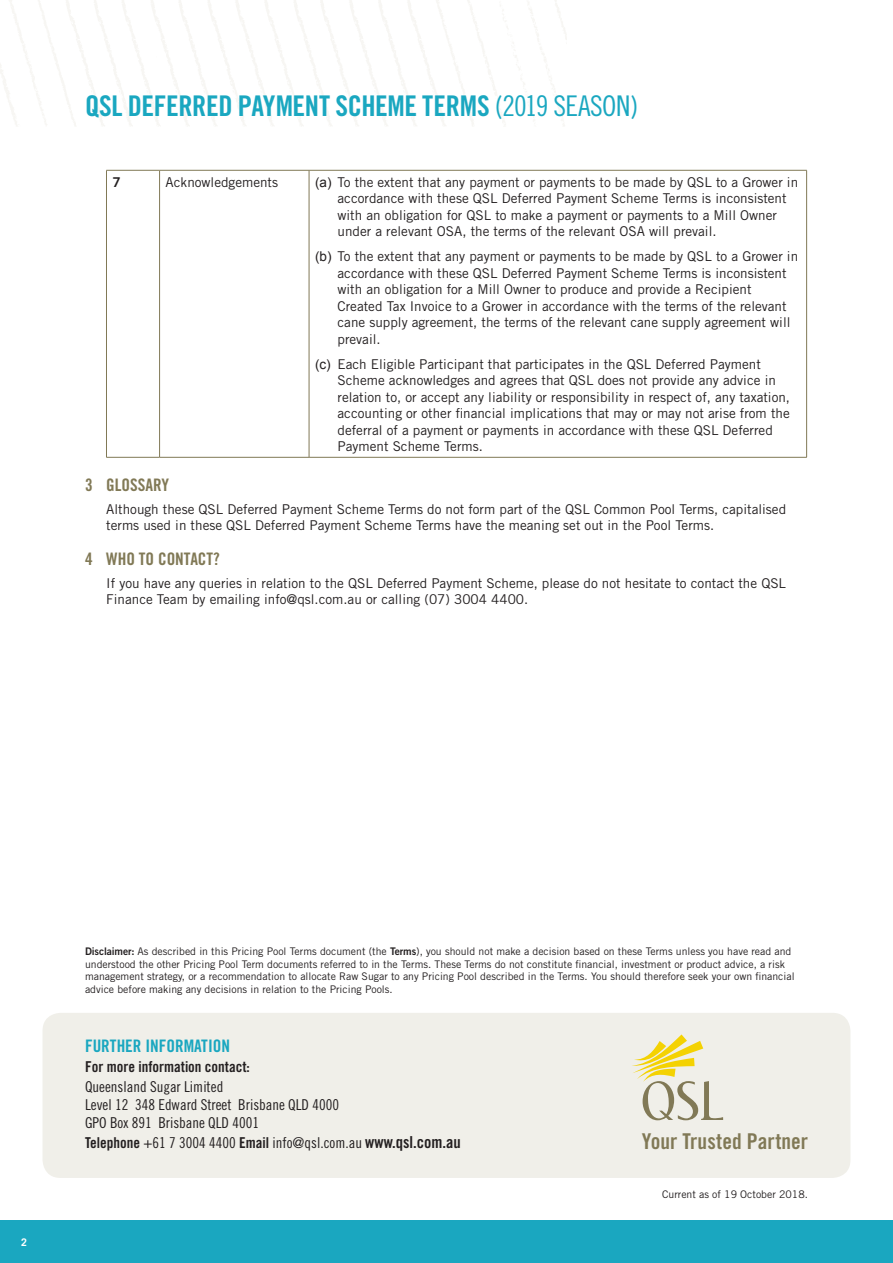
<style>
.page{position:relative;width:893px;height:1263px;background:#fff}
.page>*{position:absolute;margin:0;border:0;box-sizing:border-box;transform-origin:0 0}
.Page_Title{font:28.5px "Trade Gothic Bold Cond Twenty";letter-spacing:-.01em;color:#1aa7c0}
.Page_Title-2{font:21.75px "Trade Gothic Bold Cond Twenty";color:#817956}
.t1{font:17.25px "Trade Gothic Bold Cond Twenty";color:#817956}
.t2{font:17.25px "Trade Gothic Bold Cond Twenty";color:#1aa7c0}
.t3{font:15px/18px "Trade Gothic Cond Eighteen";color:#231f20}
.t4{font:15px "Trade Gothic Bold Cond Twenty";color:#231f20}
.Body{font:13.5px/16.5px "Trade Gothic";color:#231f20}
.Body-2{font:13.5px "Trade Gothic Bold Two";color:#231f20}
.Disclaimer{font:10.5px/12.6px "Trade Gothic";color:#231f20}
.Body-3{font:700 10.5px "Trade Gothic";color:#fff}
.s1{font-family:"Trade Gothic Cond Eighteen"}
.s2{font-family:"Arial"}
.s3{font-family:"Trade Gothic Bold Two"}
.s4{font-family:"Trade Gothic Bold Cond Twenty"}
.s5{font-family:"Trade Gothic Bold Cond Twenty";font-size:16.5px}
</style>
<div class="page">
<hr style="left:106px;top:170px;width:54px;height:1px;background:#817956">
<hr style="left:106px;top:170px;width:1px;height:287px;background:#817956">
<hr style="left:160px;top:170px;width:149px;height:1px;background:#817956">
<hr style="left:159px;top:170px;width:1px;height:287px;background:#817956">
<hr style="left:309px;top:170px;width:498px;height:1px;background:#817956">
<hr style="left:309px;top:170px;width:1px;height:287px;background:#817956">
<hr style="left:806px;top:170px;width:1px;height:287px;background:#817956">
<hr style="left:106px;top:457px;width:54px;height:1px;background:#817956">
<hr style="left:160px;top:457px;width:149px;height:1px;background:#817956">
<hr style="left:309px;top:457px;width:498px;height:1px;background:#817956">
<div style="left:0;top:1220px;width:893px;height:43px;background:#1aa7c0"></div>
<div style="left:43px;top:1013px;width:807px;height:165px;background:#f0efe9;border-radius:18px"></div>
<svg style="left:632px;top:1034px;width:91px;height:86px"></svg>
<p class="Page_Title" style="left:85px;top:88px;width:555px">QSL DEFERRED PAYMENT SCHEME TERMS <span class="s1">(2019 SEASON)</span></p>
<p class="Body-2" style="left:112px;top:174px;width:10px">7</p>
<p class="Body" style="left:166px;top:174px;width:114px">Acknowledgements</p>
<p class="Body" style="left:338px;top:174px;width:462px;text-indent:-22px"><span class="s2">(a)</span> To the extent that any payment or payments to be made by QSL to a Grower in accordance with these QSL Deferred Payment Scheme Terms is inconsistent with an obligation for QSL to make a payment or payments to a Mill Owner under a relevant OSA, the terms of the relevant OSA will prevail.</p>
<p class="Body" style="left:338px;top:248px;width:462px;text-indent:-22px"><span class="s2">(b)</span> To the extent that any payment or payments to be made by QSL to a Grower in accordance with these QSL Deferred Payment Scheme Terms is inconsistent with an obligation for a Mill Owner to produce and provide a Recipient Created Tax Invoice to a Grower in accordance with the terms of the relevant cane supply agreement, the terms of the relevant cane supply agreement will prevail.</p>
<p class="Body" style="left:338px;top:356px;width:454px;text-indent:-22px"><span class="s2">(c)</span> Each Eligible Participant that participates in the QSL Deferred Payment Scheme acknowledges and agrees that QSL does not provide any advice in relation to, or accept any liability or responsibility in respect of, any taxation, accounting or other financial implications that may or may not arise from the deferral of a payment or payments in accordance with these QSL Deferred Payment Scheme Terms.</p>
<h1 class="t1" style="left:85px;top:474px;width:86px">3 GLOSSARY</h1>
<p class="Body" style="left:106px;top:500px;width:681px">Although these QSL Deferred Payment Scheme Terms do not form part of the QSL Common Pool Terms, capitalised terms used in these QSL Deferred Payment Scheme Terms have the meaning set out in the Pool Terms.</p>
<h1 class="t1" style="left:85px;top:548px;width:136px">4 WHO TO CONTACT?</h1>
<p class="Body" style="left:106px;top:574px;width:681px">If you have any queries in relation to the QSL Deferred Payment Scheme, please do not hesitate to contact the QSL<br>Finance Team by emailing info@qsl.com.au or calling (07) 3004 4400.</p>
<p class="Body-3" style="left:21px;top:1235px;width:7px">2</p>
<p class="Disclaimer" style="left:85px;top:945px;width:711px"><span class="s3">Disclaimer:</span> As described in this Pricing Pool Terms document (the <span class="s3">Terms</span>), you should not make a decision based on these Terms unless you have read and understood the other Pricing Pool Term documents referred to in the Terms. These Terms do not constitute financial, investment or product advice, a risk management strategy, or a recommendation to allocate Raw Sugar to any Pricing Pool described in the Terms. You should therefore seek your own financial advice before making any decisions in relation to the Pricing Pools.</p>
<h1 class="t2" style="left:85px;top:1035px;width:147px">FURTHER INFORMATION</h1>
<p class="t4" style="left:85px;top:1057px;width:166px">For more information contact:</p>
<p class="t3" style="left:85px;top:1077px;width:256px">Queensland Sugar Limited<br>Level 12 348 Edward Street Brisbane QLD 4000<br>GPO Box 891 Brisbane QLD 4001</p>
<p class="t3" style="left:85px;top:1134px;width:377px"><span class="s4">Telephone</span> +61 7 3004 4400 <span class="s4">Email</span> info@qsl.com.au <span class="s5">www.qsl.com.au</span></p>
<p class="Page_Title-2" style="left:642px;top:1128px;width:168px">Your Trusted Partner</p>
<p class="Disclaimer" style="left:662px;top:1187px;width:147px">Current as of 19 October 2018.</p>
</div>
